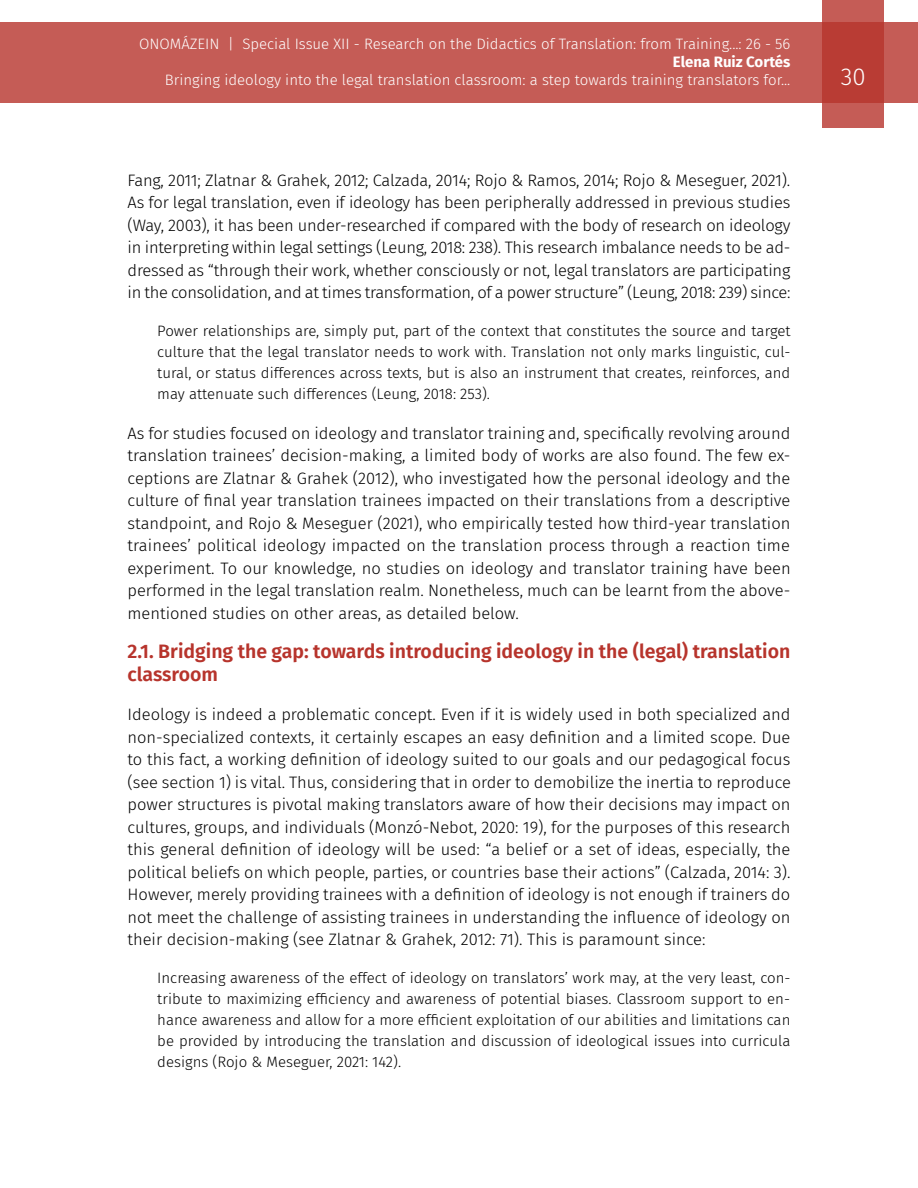
<style>
.page{position:relative;width:918px;height:1188px;background:#fff}
.page>*{position:absolute;margin:0;border:0;box-sizing:border-box;transform-origin:0 0}
.t1{font:300 24px "Fira Sans";color:#fff}
.t2{font:600 19.5px/22.5px "Fira Sans";color:#b7342c}
.t3{font:300 16.5px/22.5px "Fira Sans";color:#000;text-align:justify}
.t4{font:300 15px/21px "Fira Sans";color:#000;text-align:justify}
.t5{font:300 15px "Fira Sans";color:#fff}
.t6{font:700 15px "Fira Sans";color:#fff}
</style>
<div class="page">
<div style="left:0;top:23px;width:918px;height:80px;background:#c55c56"></div>
<svg style="left:822px;top:0;width:62px;height:128px;background:#bd4740"></svg>
<p class="t5" style="left:139px;top:34px;width:653px">ONOMÁZEIN | Special Issue XII - Research on the Didactics of Translation: from Training...: 26 - 56</p>
<p class="t6" style="left:673px;top:50px;width:119px">Elena Ruiz Cortés</p>
<p class="t5" style="left:165px;top:70px;width:627px">Bringing ideology into the legal translation classroom: a step towards training translators for...</p>
<h1 class="t1" style="left:841px;top:60px;width:26px">30</h1>
<p class="t3" style="left:128px;top:168px;width:664px">Fang, 2011; Zlatnar &amp; Grahek, 2012; Calzada, 2014; Rojo &amp; Ramos, 2014; Rojo &amp; Meseguer, 2021).<br>As for legal translation, even if ideology has been peripherally addressed in previous studies (Way, 2003), it has been under-researched if compared with the body of research on ideology in interpreting within legal settings (Leung, 2018: 238). This research imbalance needs to be ad&shy;dressed as “through their work, whether consciously or not, legal translators are participating in the consolidation, and at times transformation, of a power structure” (Leung, 2018: 239) since:</p>
<p class="t4" style="left:157px;top:320px;width:635px">Power relationships are, simply put, part of the context that constitutes the source and target culture that the legal translator needs to work with. Translation not only marks linguistic, cul&shy;tural, or status differences across texts, but is also an instrument that creates, reinforces, and may attenuate such differences (Leung, 2018: 253).</p>
<p class="t3" style="left:128px;top:421px;width:665px">As for studies focused on ideology and translator training and, specifically revolving around translation trainees’ decision-making, a limited body of works are also found. The few ex&shy;ceptions are Zlatnar &amp; Grahek (2012), who investigated how the personal ideology and the culture of final year translation trainees impacted on their translations from a descriptive standpoint, and Rojo &amp; Meseguer (2021), who empirically tested how third-year translation trainees’ political ideology impacted on the translation process through a reaction time experiment. To our knowledge, no studies on ideology and translator training have been performed in the legal translation realm. Nonetheless, much can be learnt from the above&shy;mentioned studies on other areas, as detailed below.</p>
<p class="t2" style="left:128px;top:639px;width:664px">2.1. Bridging the gap: towards introducing ideology in the (legal) translation classroom</p>
<p class="t3" style="left:128px;top:703px;width:665px">Ideology is indeed a problematic concept. Even if it is widely used in both specialized and non-specialized contexts, it certainly escapes an easy definition and a limited scope. Due to this fact, a working definition of ideology suited to our goals and our pedagogical focus (see section 1) is vital. Thus, considering that in order to demobilize the inertia to reproduce power structures is pivotal making translators aware of how their decisions may impact on cultures, groups, and individuals (Monzó-Nebot, 2020: 19), for the purposes of this research this general definition of ideology will be used: “a belief or a set of ideas, especially, the political beliefs on which people, parties, or countries base their actions” (Calzada, 2014: 3).<br>However, merely providing trainees with a definition of ideology is not enough if trainers do not meet the challenge of assisting trainees in understanding the influence of ideology on their decision-making (see Zlatnar &amp; Grahek, 2012: 71). This is paramount since:</p>
<p class="t4" style="left:157px;top:967px;width:635px">Increasing awareness of the effect of ideology on translators’ work may, at the very least, con&shy;tribute to maximizing efficiency and awareness of potential biases. Classroom support to en&shy;hance awareness and allow for a more efficient exploitation of our abilities and limitations can be provided by introducing the translation and discussion of ideological issues into curricula designs (Rojo &amp; Meseguer, 2021: 142).</p>
</div>
